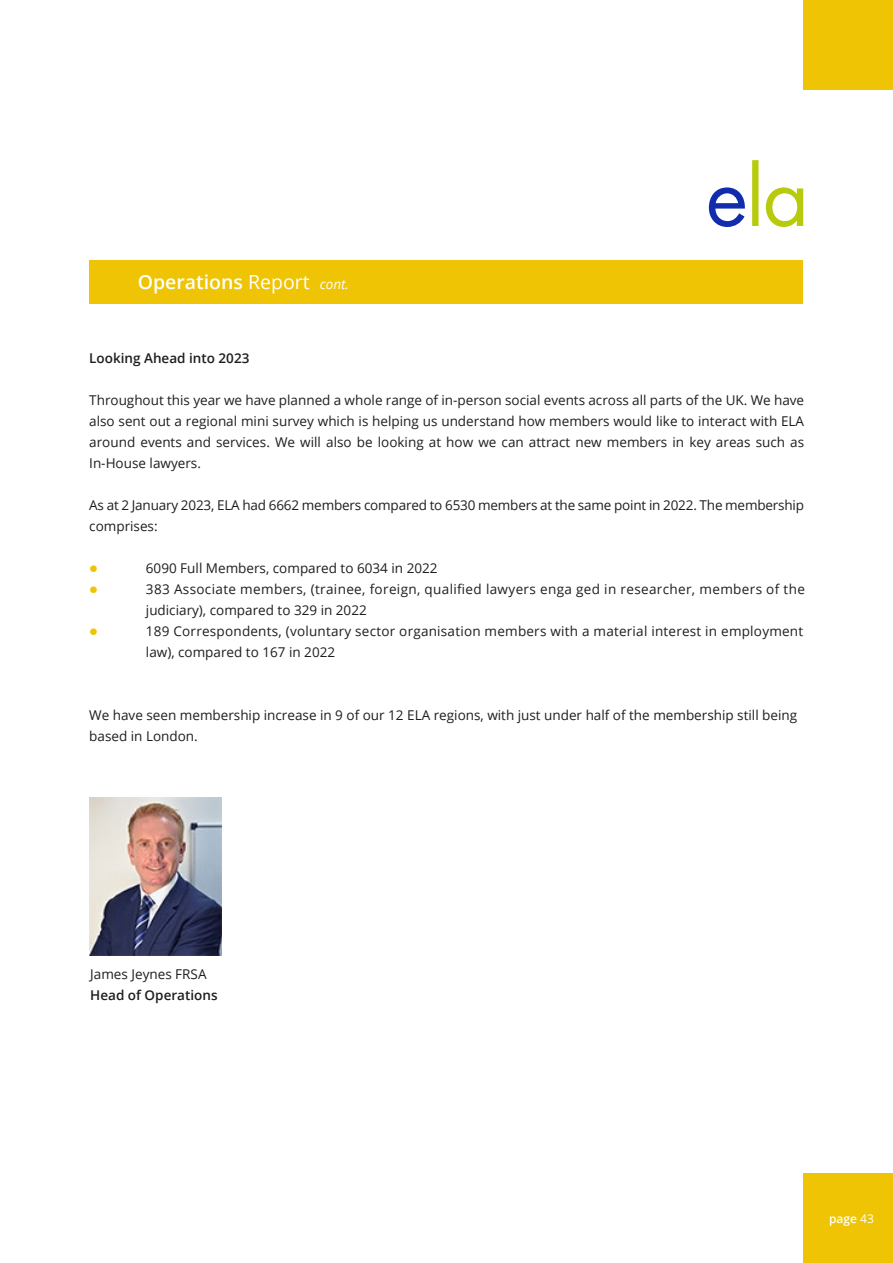
<style>
.page{position:relative;width:893px;height:1263px;background:#fff}
.page>*{position:absolute;margin:0;border:0;box-sizing:border-box;transform-origin:0 0}
.t1{font:600 19.5px "Open Sans";color:#fff}
.t2{font:13.5px/21px "Open Sans";color:#1e1e1c}
.t3{font:13.5px/21px "Open Sans";letter-spacing:.025em;color:#1e1e1c}
.t4{font:600 13.5px "Open Sans";color:#1e1e1c}
.t5{font:600 12px "Open Sans";color:#fff}
.s1{font-weight:400}
.s2{font-weight:400;font-style:italic;font-size:13.5px}
.s3{font-family:"Myriad Pro";font-size:31.5px;color:#eec405}
</style>
<div class="page">
<div style="left:803px;top:1173px;width:90px;height:90px;background:#eec405"></div>
<div style="left:89px;top:260px;width:714px;height:44px;background:#eec405"></div>
<div style="left:803px;top:0;width:90px;height:90px;background:#eec405"></div>
<img style="left:89px;top:797px;width:132px;height:159px">
<svg style="left:709px;top:187px;width:36px;height:40px"></svg>
<svg style="left:752px;top:160px;width:51px;height:67px"></svg>
<h1 class="t1" style="left:138px;top:268px;width:213px">Operations <span class="s1">Report</span> <span class="s2">cont.</span></h1>
<p class="t4" style="left:89px;top:349px;width:162px">Looking Ahead into 2023</p>
<p class="t2" style="left:89px;top:389px;width:716px;text-align:justify">Throughout this year we have planned a whole range of in-person social events across all parts of the UK. We have also sent out a regional mini survey which is helping us understand how members would like to interact with ELA around events and services. We will also be looking at how we can attract new members in key areas such as In-House lawyers.</p>
<p class="t2" style="left:89px;top:494px;width:716px">As at 2 January 2023, ELA had 6662 members compared to 6530 members at the same point in 2022. The membership comprises:</p>
<p class="t2" style="left:89px;top:557px;width:350px"><span class="s3">•</span> 6090 Full Members, compared to 6034 in 2022</p>
<p class="t3" style="left:146px;top:578px;width:660px;text-indent:-57px"><span class="s3">•</span> 383 Associate members, (trainee, foreign, qualified lawyers enga ged in researcher, members of the judiciary), compared to 329 in 2022</p>
<p class="t2" style="left:146px;top:620px;width:659px;text-indent:-57px"><span class="s3">•</span> 189 Correspondents, (voluntary sector organisation members with a material interest in employment law), compared to 167 in 2022</p>
<p class="t2" style="left:89px;top:704px;width:709px">We have seen membership increase in 9 of our 12 ELA regions, with just under half of the membership still being based in London.</p>
<p class="t2" style="left:90px;top:963px;width:118px">James Jeynes FRSA</p>
<p class="t4" style="left:90px;top:986px;width:129px">Head of Operations</p>
<p class="t5" style="left:829px;top:1210px;width:46px">page <span class="s1">43</span></p>
</div>
